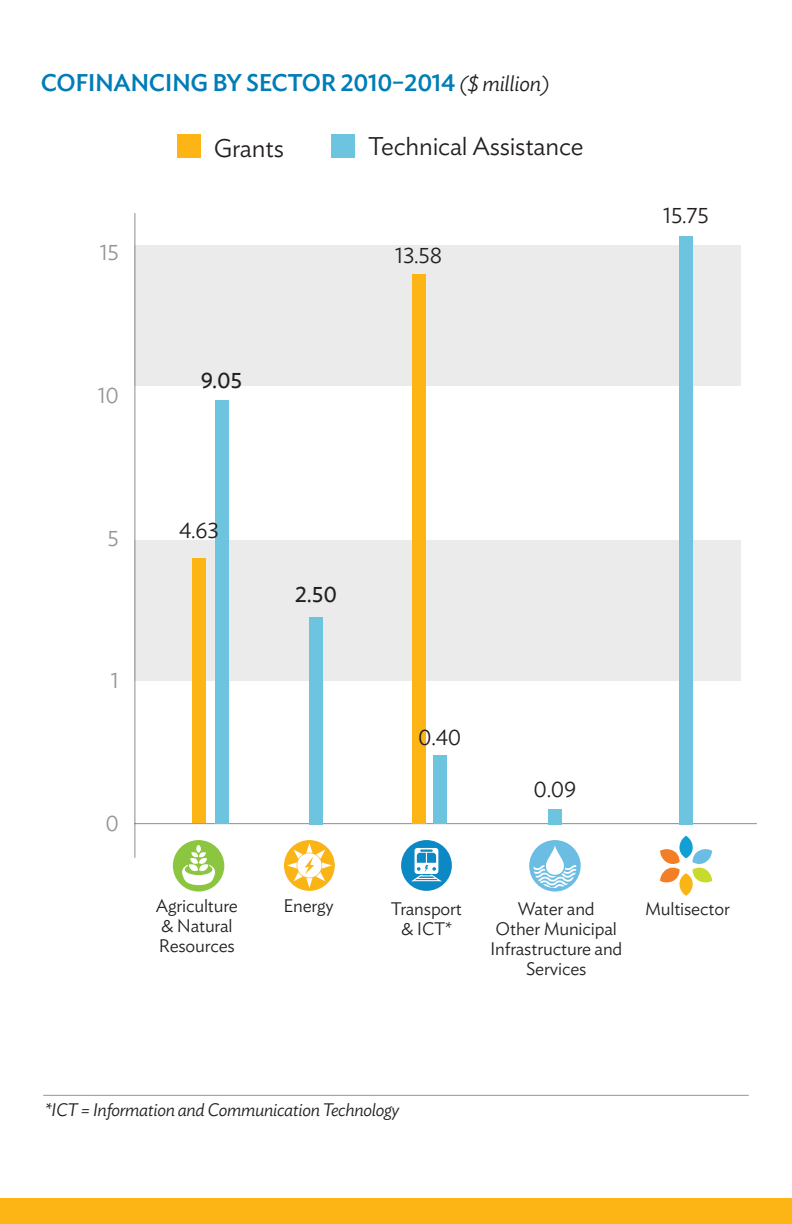
<style>
.page{position:relative;width:792px;height:1224px;background:#fff}
.page>*{position:absolute;margin:0;border:0;box-sizing:border-box;transform-origin:0 0}
.t1{font:300 25.4px "Ideal Sans";letter-spacing:-.01em;color:#231f20}
.t2{font:500 24px "Ideal Sans";letter-spacing:-.02em;color:#007db7}
.t3{font:300 22px "Ideal Sans";letter-spacing:-.01em;color:#231f20}
.t4{font:22px "Ideal Sans";color:#231f20}
.t5{font:300 22px "Ideal Sans";color:#939598}
.t6{font:300 18px/20px "Ideal Sans";letter-spacing:-.01em;color:#231f20;text-align:center}
.t7{font:italic 300 18px "Ideal Sans";letter-spacing:-.02em;color:#231f20}
.s1{font-weight:300;font-style:italic;font-size:22px;color:#231f20}
</style>
<div class="page">
<div style="left:0;top:1199px;width:792px;height:25px;background:#fcb515"></div>
<div style="left:134px;top:246px;width:607px;height:140px;background:#ebebec"></div>
<div style="left:134px;top:540px;width:607px;height:141px;background:#ebebec"></div>
<div style="left:173px;top:840px;width:51px;height:52px;background:#8cc640;border-radius:50%"></div>
<svg style="left:182px;top:845px;width:33px;height:42px"></svg>
<svg style="left:529px;top:840px;width:52px;height:52px"></svg>
<svg style="left:534px;top:845px;width:42px;height:43px"></svg>
<svg style="left:660px;top:836px;width:52px;height:60px"></svg>
<hr style="left:134px;top:823px;width:623px;height:1px;background:#231f20">
<hr style="left:134px;top:213px;width:1px;height:645px;background:#231f20">
<div style="left:412px;top:274px;width:13px;height:550px;background:#fcb515"></div>
<div style="left:548px;top:809px;width:13px;height:15px;background:#6cc4df"></div>
<div style="left:192px;top:558px;width:13px;height:265px;background:#fcb515"></div>
<div style="left:680px;top:236px;width:13px;height:588px;background:#6cc4df"></div>
<div style="left:331px;top:134px;width:23px;height:23px;background:#6cc4df"></div>
<div style="left:177px;top:134px;width:23px;height:23px;background:#fcb515"></div>
<div style="left:215px;top:400px;width:13px;height:424px;background:#6cc4df"></div>
<svg style="left:284px;top:840px;width:51px;height:51px"></svg>
<svg style="left:287px;top:843px;width:45px;height:45px"></svg>
<div style="left:401px;top:840px;width:51px;height:51px;background:#0c88c5;border-radius:50%"></div>
<svg style="left:412px;top:848px;width:29px;height:33px"></svg>
<div style="left:433px;top:756px;width:13px;height:68px;background:#6cc4df"></div>
<div style="left:309px;top:617px;width:13px;height:207px;background:#6cc4df"></div>
<hr style="left:43px;top:1095px;width:706px;height:1px;background:#939598">
<h2 class="t2" style="left:41px;top:64px;width:510px">COFINANCING BY SECTOR 2010–2014 <span class="s1">($ million)</span></h2>
<p class="t5" style="left:100px;top:235px;width:21px">15</p>
<p class="t5" style="left:98px;top:378px;width:23px">10</p>
<h1 class="t1" style="left:214px;top:129px;width:72px">Grants</h1>
<h1 class="t1" style="left:368px;top:127px;width:217px">Technical Assistance</h1>
<p class="t4" style="left:201px;top:364px;width:43px">9.05</p>
<p class="t3" style="left:395px;top:239px;width:48px">13.58</p>
<p class="t3" style="left:663px;top:199px;width:47px">15.75</p>
<p class="t5" style="left:108px;top:521px;width:13px">5</p>
<p class="t5" style="left:111px;top:664px;width:10px">1</p>
<p class="t5" style="left:106px;top:807px;width:15px">0</p>
<p class="t3" style="left:179px;top:513px;width:41px">4.63</p>
<p class="t4" style="left:295px;top:578px;width:44px">2.50</p>
<p class="t3" style="left:418px;top:720px;width:45px">0.40</p>
<p class="t3" style="left:533px;top:773px;width:44px">0.09</p>
<p class="t6" style="left:156px;top:894px;width:84px;text-align:left">Agriculture &amp; Natural<br>Resources</p>
<p class="t6" style="left:284px;top:894px;width:52px">Energy</p>
<p class="t6" style="left:391px;top:898px;width:73px">Transport &amp; ICT*</p>
<p class="t6" style="left:490px;top:898px;width:134px">Water and<br>Other Municipal<br>Infrastructure and<br>Services</p>
<p class="t6" style="left:645px;top:898px;width:86px">Multisector</p>
<p class="t7" style="left:45px;top:1096px;width:356px">*ICT = Information and Communication Technology</p>
</div>
